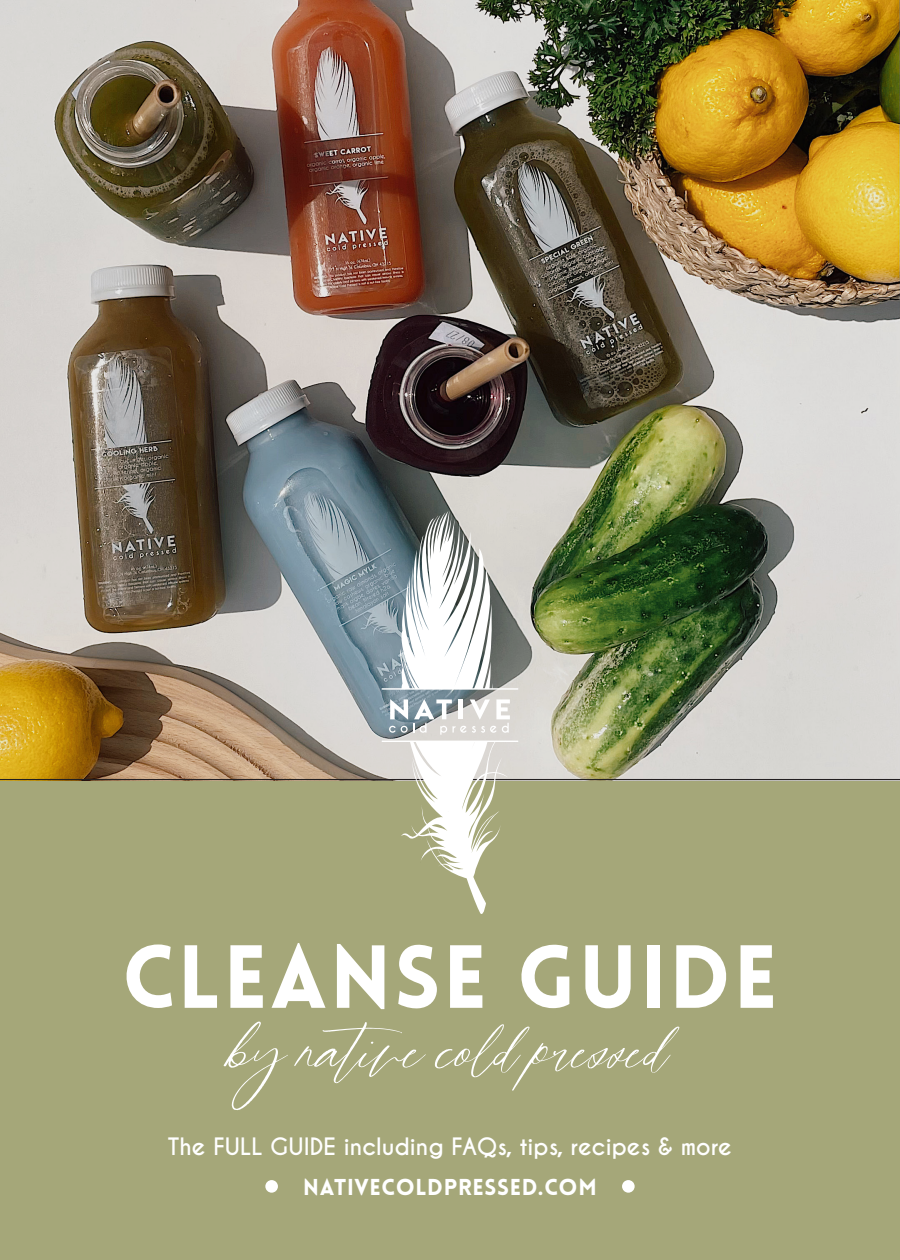
<style>
.page{position:relative;width:900px;height:1260px;background:#fff}
.page>*{position:absolute;margin:0;border:0;box-sizing:border-box;transform-origin:0 0}
.t1{font:90px "Francie Script";color:#fff}
.t2{font:900 87.5px "Lovelo";letter-spacing:.03em;color:#fff}
.t3{font:700 22.5px "Caviar Dreams";color:#fff}
.t4{font:900 22.5px "Lovelo";letter-spacing:.03em;color:#fff}
</style>
<div class="page">
<div style="left:0;top:780px;width:900px;height:480px;background:#a5a779"></div>
<img style="left:0;top:0;width:900px;height:779px">
<div style="left:265px;top:1180px;width:13px;height:13px;background:#fff;border-radius:50%"></div>
<div style="left:622px;top:1180px;width:13px;height:13px;background:#fff;border-radius:50%"></div>
<hr style="left:0;top:779px;width:900px;height:1px;background:#231f20">
<hr style="left:382px;top:688px;width:136px;height:2px;background:#fff">
<hr style="left:382px;top:741px;width:136px;height:1px;background:#fff">
<svg style="left:389px;top:699px;width:121px;height:36px"></svg>
<svg style="left:401px;top:511px;width:100px;height:178px"></svg>
<svg style="left:397px;top:742px;width:111px;height:172px"></svg>
<p class="t2" style="left:122px;top:923px;width:657px">CLEANSE GUIDE</p>
<p class="t1" style="left:230px;top:981px;width:442px">by native cold pressed</p>
<p class="t3" style="left:168px;top:1133px;width:566px">The FULL GUIDE including FAQs, tips, recipes &amp; more</p>
<p class="t4" style="left:303px;top:1173px;width:295px">NATIVECOLDPRESSED.COM</p>
</div>
